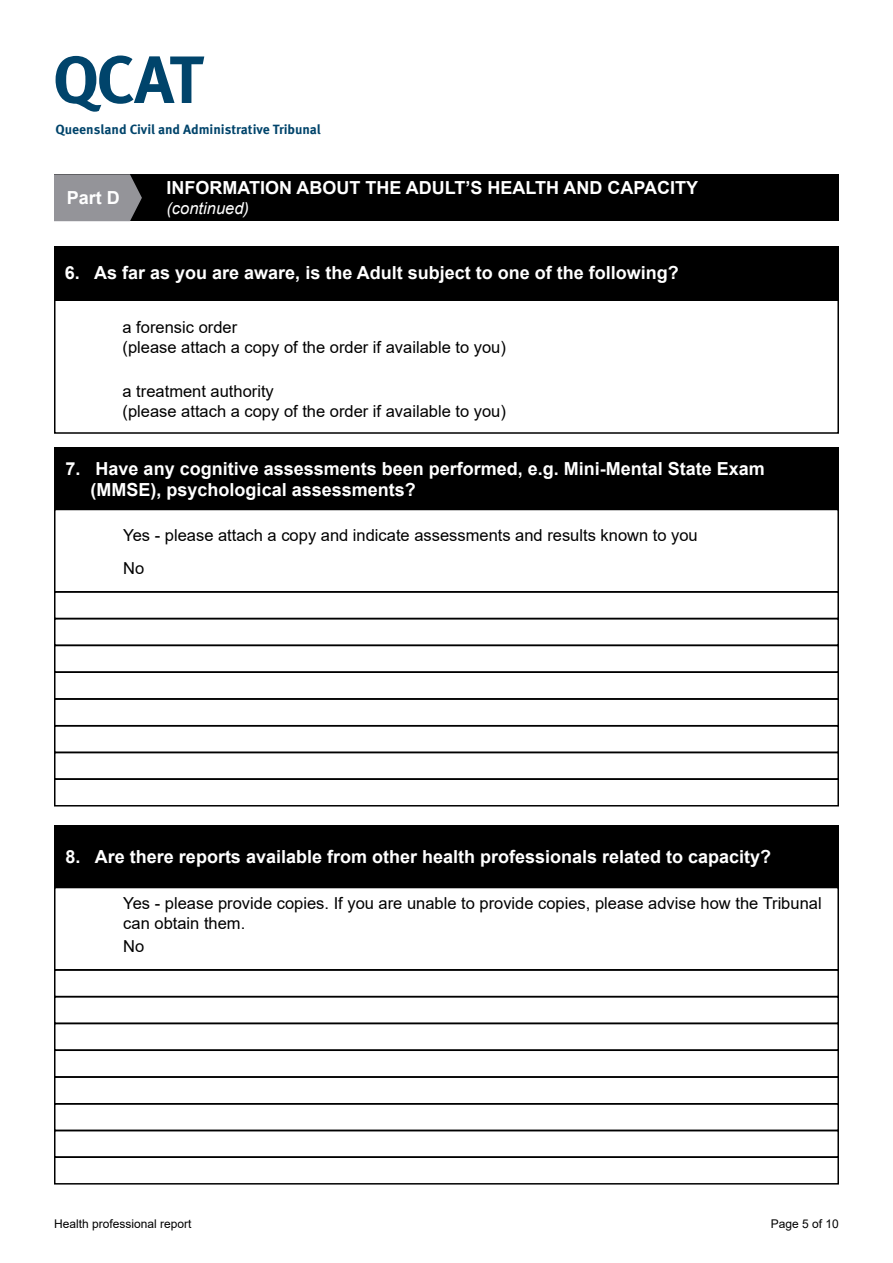
<style>
.page{position:relative;width:893px;height:1263px;background:#fff}
.page>*{position:absolute;margin:0;border:0;box-sizing:border-box;transform-origin:0 0}
.t1{font:700 18px/21.6px "Arial";color:#fff}
.t2{font:16.5px/19.8px "Arial";color:#000}
.t3{font:italic 16.5px "Arial";color:#fff}
.t4{font:700 13.35px "Meta OT";letter-spacing:-.005em;color:#00446b}
.t5{font:12px "Arial";color:#000}
</style>
<div class="page">
<svg style="left:56px;top:55px;width:148px;height:57px"></svg>
<div style="left:54px;top:447px;width:785px;height:63px;background:#000"></div>
<div style="left:54px;top:825px;width:785px;height:63px;background:#000"></div>
<div style="left:54px;top:509px;width:785px;height:84px;border:2px solid #000"></div>
<div style="left:54px;top:887px;width:785px;height:84px;border:2px solid #000"></div>
<div style="left:54px;top:591px;width:785px;height:28px;border:2px solid #000"></div>
<div style="left:54px;top:969px;width:785px;height:28px;border:2px solid #000"></div>
<div style="left:54px;top:618px;width:785px;height:28px;border:2px solid #000"></div>
<div style="left:54px;top:996px;width:785px;height:28px;border:2px solid #000"></div>
<div style="left:54px;top:645px;width:785px;height:28px;border:2px solid #000"></div>
<div style="left:54px;top:1023px;width:785px;height:28px;border:2px solid #000"></div>
<div style="left:54px;top:671px;width:785px;height:29px;border:2px solid #000"></div>
<div style="left:54px;top:1049px;width:785px;height:29px;border:2px solid #000"></div>
<div style="left:54px;top:698px;width:785px;height:28px;border:2px solid #000"></div>
<div style="left:54px;top:1076px;width:785px;height:28px;border:2px solid #000"></div>
<div style="left:54px;top:725px;width:785px;height:28px;border:2px solid #000"></div>
<div style="left:54px;top:1103px;width:785px;height:28px;border:2px solid #000"></div>
<div style="left:54px;top:752px;width:785px;height:28px;border:2px solid #000"></div>
<div style="left:54px;top:1130px;width:785px;height:28px;border:2px solid #000"></div>
<div style="left:54px;top:778px;width:785px;height:28px;border:2px solid #000"></div>
<div style="left:54px;top:1156px;width:785px;height:28px;border:2px solid #000"></div>
<div style="left:54px;top:246px;width:785px;height:55px;background:#000"></div>
<div style="left:54px;top:299px;width:785px;height:135px;border:2px solid #000"></div>
<div style="left:55px;top:174px;width:784px;height:47px;background:#000"></div>
<svg style="left:54px;top:174px;width:88px;height:47px;background:#88888d"></svg>
<p class="t4" style="left:56px;top:121px;width:267px">Queensland Civil and Administrative Tribunal</p>
<p class="t1" style="left:67px;top:187px;width:55px">Part D</p>
<p class="t1" style="left:166px;top:177px;width:533px">INFORMATION ABOUT THE ADULT’S HEALTH AND CAPACITY</p>
<p class="t3" style="left:166px;top:198px;width:84px">(continued)</p>
<p class="t1" style="left:65px;top:262px;width:615px">6. As far as you are aware, is the Adult subject to one of the following?</p>
<p class="t2" style="left:123px;top:317px;width:385px">a forensic order<br>(please attach a copy of the order if available to you)</p>
<p class="t2" style="left:123px;top:382px;width:385px">a treatment authority<br>(please attach a copy of the order if available to you)</p>
<p class="t1" style="left:91px;top:458px;width:676px;text-indent:-25px">7. Have any cognitive assessments been performed, e.g. Mini-Mental State Exam (MMSE), psychological assessments?</p>
<p class="t2" style="left:123px;top:525px;width:576px">Yes - please attach a copy and indicate assessments and results known to you</p>
<p class="t2" style="left:123px;top:558px;width:23px">No</p>
<p class="t1" style="left:66px;top:846px;width:707px">8. Are there reports available from other health professionals related to capacity?</p>
<p class="t2" style="left:123px;top:893px;width:700px">Yes - please provide copies. If you are unable to provide copies, please advise how the Tribunal can obtain them.</p>
<p class="t2" style="left:123px;top:936px;width:23px">No</p>
<p class="t5" style="left:54px;top:1215px;width:139px">Health professional report</p>
<p class="t5" style="left:771px;top:1215px;width:70px">Page 5 of 10</p>
</div>
